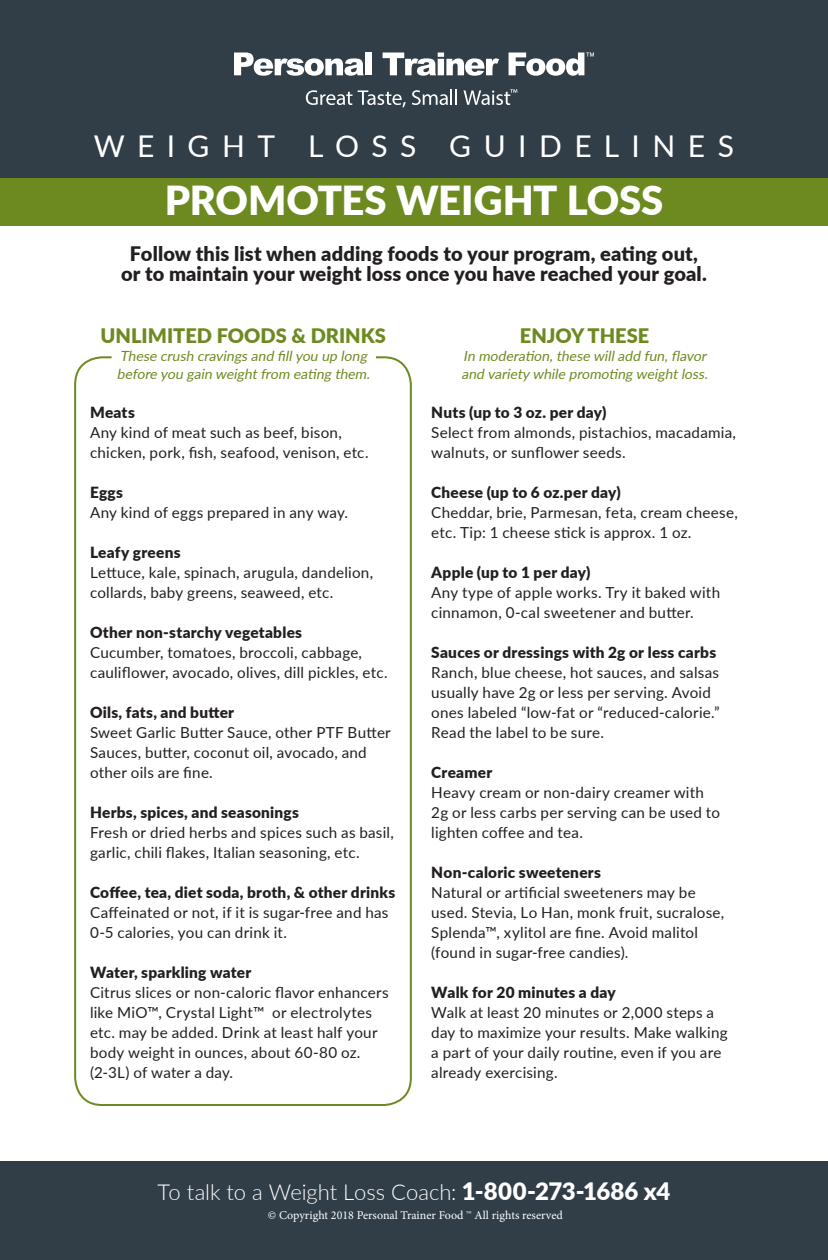
<style>
.page{position:relative;width:828px;height:1260px;background:#fff}
.page>*{position:absolute;margin:0;border:0;box-sizing:border-box;transform-origin:0 0}
.t1{font:900 40px "Lato";letter-spacing:-.005em;color:#fff}
.t2{font:30px "Lato";letter-spacing:.415em;color:#fff}
.t3{font:300 22px "Lato";letter-spacing:-.005em;color:#fff}
.t4{font:900 20px "Lato";letter-spacing:.005em;color:#231f20}
.t5{font:900 20px "Lato";color:#6c8a1f}
.t6{font:900 15.4px "Lato";letter-spacing:.015em;color:#231f20}
.t7{font:15.2px/20px "Lato";letter-spacing:.015em;color:#231f20}
.t8{font:italic 14px "Lato";color:#6c8a1f}
.t9{font:12px "Minion Pro";color:#fff}
.s1{font-weight:900;font-size:24px}
</style>
<div class="page">
<div style="left:0;top:0;width:828px;height:178px;background:#313e48"></div>
<div style="left:0;top:178px;width:828px;height:47px;background:#6c8a1f"></div>
<svg style="left:234px;top:53px;width:130px;height:23px"></svg>
<div style="left:365px;top:53px;width:7px;height:22px;background:#fff"></div>
<svg style="left:383px;top:53px;width:116px;height:23px"></svg>
<svg style="left:509px;top:53px;width:85px;height:23px"></svg>
<svg style="left:306px;top:90px;width:100px;height:17px"></svg>
<svg style="left:412px;top:90px;width:45px;height:15px"></svg>
<svg style="left:464px;top:89px;width:53px;height:16px"></svg>
<div style="left:0;top:1161px;width:828px;height:99px;background:#313e48"></div>
<div style="left:74px;top:356px;width:338px;height:750px;border:2px solid #6c8a1f;border-radius:27px"></div>
<p class="t2" style="left:94px;top:124px;width:642px">WEIGHT LOSS GUIDELINES</p>
<p class="t1" style="left:165px;top:171px;width:500px">PROMOTES WEIGHT LOSS</p>
<p class="t4" style="left:130px;top:239px;width:570px">Follow this list when adding foods to your program, eating out,</p>
<p class="t4" style="left:121px;top:259px;width:587px">or to maintain your weight loss once you have reached your goal.</p>
<p class="t5" style="left:101px;top:321px;width:287px">UNLIMITED FOODS &amp; DRINKS</p>
<p class="t8" style="left:120px;top:346px;width:252px">These crush cravingsand fillyou up long</p>
<p class="t8" style="left:117px;top:364px;width:258px">before you gain weightfrom eating them.</p>
<p class="t6" style="left:90px;top:401px;width:46px">Meats</p>
<p class="t7" style="left:90px;top:422px;width:280px">Any kind of meat such as beef, bison, chicken, pork, fish, seafood, venison, etc.</p>
<p class="t6" style="left:90px;top:481px;width:34px">Eggs</p>
<p class="t7" style="left:90px;top:502px;width:260px">Any kind of eggs prepared in any way.</p>
<p class="t6" style="left:90px;top:541px;width:92px">Leafy greens</p>
<p class="t7" style="left:90px;top:562px;width:285px">Lettuce, kale, spinach, arugula, dandelion, collards, baby greens, seaweed, etc.</p>
<p class="t6" style="left:90px;top:621px;width:214px">Other non-starchy vegetables</p>
<p class="t7" style="left:90px;top:642px;width:299px">Cucumber, tomatoes, broccoli, cabbage, cauliflower, avocado, olives, dill pickles, etc.</p>
<p class="t6" style="left:90px;top:701px;width:146px">Oils, fats, and butter</p>
<p class="t7" style="left:90px;top:722px;width:302px">Sweet Garlic Butter Sauce, other PTF Butter<br>Sauces, butter, coconut oil, avocado, and other oils are fine.</p>
<p class="t6" style="left:90px;top:801px;width:211px">Herbs, spices, and seasonings</p>
<p class="t7" style="left:90px;top:822px;width:305px">Fresh or dried herbs and spices such as basil, garlic, chili flakes, Italian seasoning, etc.</p>
<p class="t6" style="left:90px;top:881px;width:307px">Coffee, tea, diet soda, broth, &amp; other drinks</p>
<p class="t7" style="left:90px;top:902px;width:300px">Caffeinated or not, if it is sugar-free and has<br>0-5 calories, you can drink it.</p>
<p class="t6" style="left:90px;top:961px;width:163px">Water, sparkling water</p>
<p class="t7" style="left:90px;top:982px;width:300px">Citrus slices or non-caloric flavor enhancers like MiO™, Crystal Light™ or electrolytes etc. may be added. Drink at least half your body weight in ounces, about 60-80 oz. (2-3L) of water a day.</p>
<p class="t5" style="left:520px;top:321px;width:131px">ENJOY THESE</p>
<p class="t8" style="left:463px;top:346px;width:248px">In moderation,these willadd fun,flavor</p>
<p class="t8" style="left:462px;top:364px;width:251px">and variety while promoting weightloss.</p>
<p class="t6" style="left:431px;top:401px;width:177px">Nuts (up to 3 oz. per day)</p>
<p class="t7" style="left:431px;top:422px;width:306px">Select from almonds, pistachios, macadamia, walnuts, or sunflower seeds.</p>
<p class="t6" style="left:431px;top:481px;width:191px">Cheese (up to 6 oz.per day)</p>
<p class="t7" style="left:431px;top:502px;width:308px">Cheddar, brie, Parmesan, feta, cream cheese, etc. Tip: 1 cheese stick is approx. 1 oz.</p>
<p class="t6" style="left:431px;top:561px;width:161px">Apple (up to 1 per day)</p>
<p class="t7" style="left:431px;top:582px;width:290px">Any type of apple works. Try it baked with cinnamon, 0-cal sweetener and butter.</p>
<p class="t6" style="left:431px;top:641px;width:286px">Sauces or dressings with 2g or less carbs</p>
<p class="t7" style="left:431px;top:662px;width:290px">Ranch, blue cheese, hot sauces, and salsas usually have 2g or less per serving. Avoid ones labeled “low-fat or “reduced-calorie.” Read the label to be sure.</p>
<p class="t6" style="left:431px;top:761px;width:63px">Creamer</p>
<p class="t7" style="left:431px;top:782px;width:290px">Heavy cream or non-dairy creamer with<br>2g or less carbs per serving can be used to lighten coffee and tea.</p>
<p class="t6" style="left:431px;top:861px;width:171px">Non-caloric sweeteners</p>
<p class="t7" style="left:431px;top:882px;width:295px">Natural or artificial sweeteners may be used. Stevia, Lo Han, monk fruit, sucralose, Splenda™, xylitol are fine. Avoid malitol (found in sugar-free candies).</p>
<p class="t6" style="left:431px;top:981px;width:186px">Walk for 20 minutes a day</p>
<p class="t7" style="left:431px;top:1002px;width:298px">Walk at least 20 minutes or 2,000 steps a day to maximize your results. Make walking a part of your daily routine, even if you are already exercising.</p>
<p class="t3" style="left:158px;top:1177px;width:514px">To talk to a Weight Loss Coach: <span class="s1">1-800-273-1686 x4</span></p>
<p class="t9" style="left:268px;top:1208px;width:296px">© Copyright 2018 Personal Trainer Food ™ All rights reserved</p>
</div>
